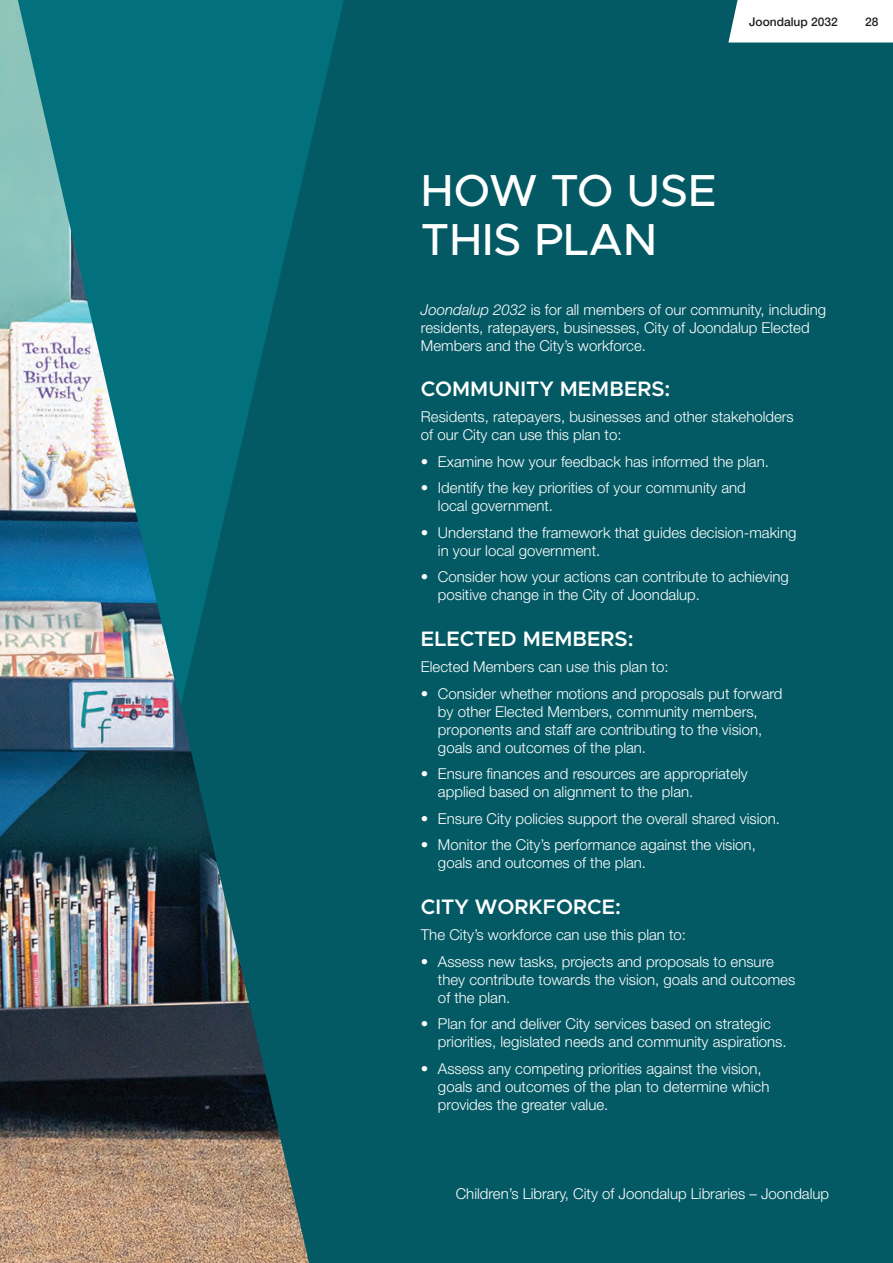
<style>
.page{position:relative;width:893px;height:1263px;background:#035a64}
.page>*{position:absolute;margin:0;border:0;box-sizing:border-box;transform-origin:0 0}
.HEADER__white{font:500 45px/49.5px "Metropolis";color:#fff}
.SUBHEAD__white{font:600 21px "Metropolis";color:#fff}
.TEXT__body_white{font:300 15px/18px "Helvetica Neue LT Std";color:#fff}
.t1{font:500 12px "Helvetica Neue LT Std";color:#231f20}
.s1{font-style:italic}
</style>
<div class="page">
<svg style="left:309px;top:0;width:35px;height:149px"></svg>
<img style="left:0;top:0;width:309px;height:1263px">
<div style="left:728px;top:0;width:165px;height:43px;background:#fff"></div>
<p class="t1" style="left:749px;top:14px;width:90px">Joondalup 2032</p>
<p class="t1" style="left:865px;top:14px;width:15px">28</p>
<p class="HEADER__white" style="left:421px;top:166px;width:297px">HOW TO USE<br>THIS PLAN</p>
<p class="TEXT__body_white" style="left:421px;top:300px;width:407px"><span class="s1">Joondalup 2032</span> is for all members of our community, including residents, ratepayers, businesses, City of Joondalup Elected<br>Members and the City’s workforce.</p>
<p class="SUBHEAD__white" style="left:421px;top:375px;width:251px">COMMUNITY MEMBERS:</p>
<p class="TEXT__body_white" style="left:421px;top:408px;width:374px">Residents, ratepayers, businesses and other stakeholders of our City can use this plan to:</p>
<p class="TEXT__body_white" style="left:421px;top:452px;width:349px">• Examine how your feedback has informed the plan.</p>
<p class="TEXT__body_white" style="left:438px;top:479px;width:309px;text-indent:-17px">• Identify the key priorities of your community and local government.</p>
<p class="TEXT__body_white" style="left:438px;top:523px;width:360px;text-indent:-17px">• Understand the framework that guides decision-making in your local government.</p>
<p class="TEXT__body_white" style="left:438px;top:568px;width:352px;text-indent:-17px">• Consider how your actions can contribute to achieving positive change in the City of Joondalup.</p>
<p class="SUBHEAD__white" style="left:421px;top:625px;width:214px">ELECTED MEMBERS:</p>
<p class="TEXT__body_white" style="left:421px;top:658px;width:249px">Elected Members can use this plan to:</p>
<p class="TEXT__body_white" style="left:438px;top:684px;width:346px;text-indent:-17px">• Consider whether motions and proposals put forward by other Elected Members, community members, proponents and staff are contributing to the vision, goals and outcomes of the plan.</p>
<p class="TEXT__body_white" style="left:438px;top:765px;width:311px;text-indent:-17px">• Ensure finances and resources are appropriately applied based on alignment to the plan.</p>
<p class="TEXT__body_white" style="left:421px;top:809px;width:361px">• Ensure City policies support the overall shared vision.</p>
<p class="TEXT__body_white" style="left:438px;top:836px;width:319px;text-indent:-17px">• Monitor the City’s performance against the vision, goals and outcomes of the plan.</p>
<p class="SUBHEAD__white" style="left:421px;top:893px;width:201px">CITY WORKFORCE:</p>
<p class="TEXT__body_white" style="left:421px;top:925px;width:267px">The City’s workforce can use this plan to:</p>
<p class="TEXT__body_white" style="left:438px;top:952px;width:359px;text-indent:-17px">• Assess new tasks, projects and proposals to ensure they contribute towards the vision, goals and outcomes of the plan.</p>
<p class="TEXT__body_white" style="left:438px;top:1014px;width:350px;text-indent:-17px">• Plan for and deliver City services based on strategic priorities, legislated needs and community aspirations.</p>
<p class="TEXT__body_white" style="left:438px;top:1059px;width:333px;text-indent:-17px">• Assess any competing priorities against the vision, goals and outcomes of the plan to determine which provides the greater value.</p>
<p class="TEXT__body_white" style="left:456px;top:1184px;width:375px">Children’s Library, City of Joondalup Libraries – Joondalup</p>
</div>
